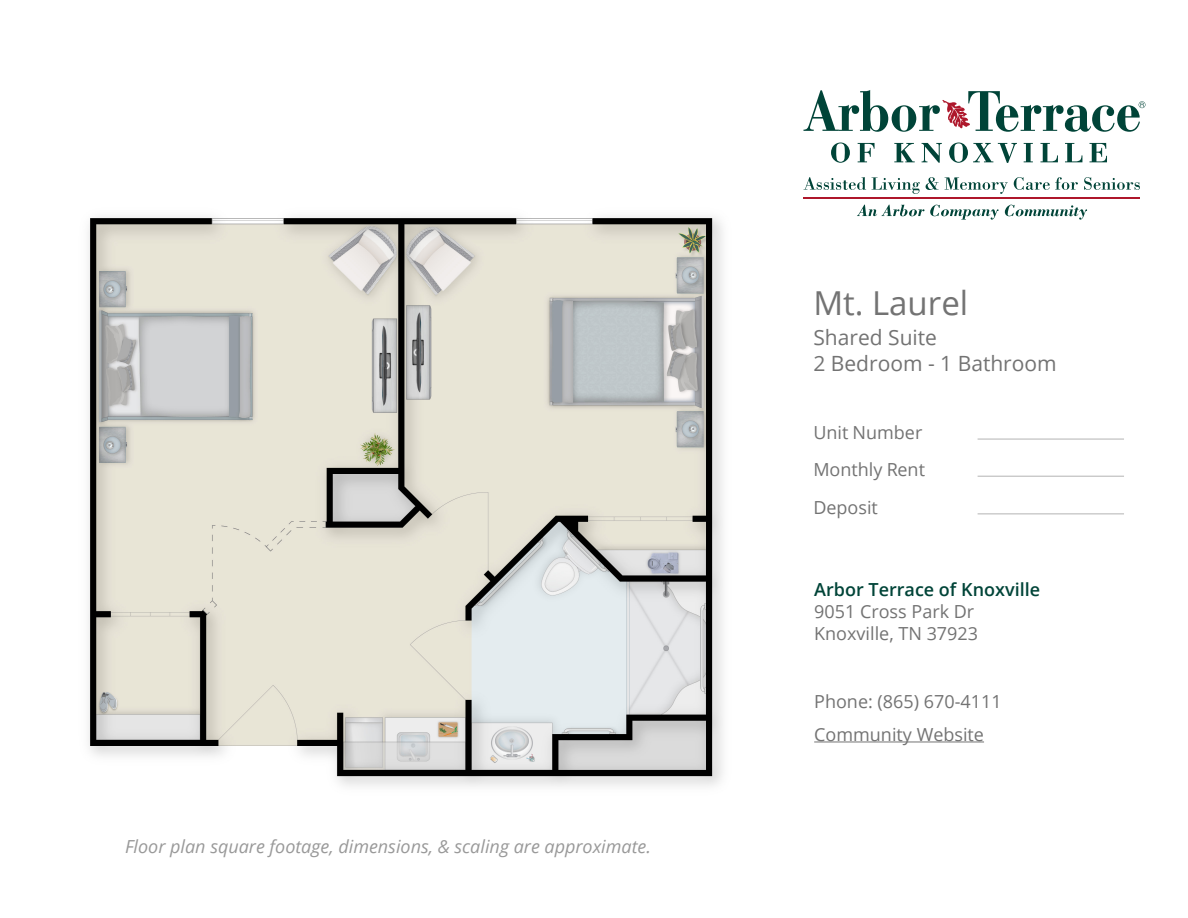
<style>
.page{position:relative;width:1188px;height:918px;background:#fff}
.page>*{position:absolute;margin:0;border:0;box-sizing:border-box;transform-origin:0 0}
.t1{font:33px "Open Sans";color:#737373}
.t2{font:21px/25.2px "Open Sans";color:#737373}
.t3{font:18px/37.3px "Open Sans";color:#737373}
.t4{font:italic 18px "Open Sans";color:#999}
.t5{font:600 18px "Open Sans";color:#004438}
</style>
<div class="page">
<hr style="left:978px;top:439px;width:146px;height:1px;background:#b3b3b3">
<hr style="left:978px;top:476px;width:146px;height:1px;background:#b3b3b3">
<hr style="left:978px;top:514px;width:146px;height:1px;background:#b3b3b3">
<img style="left:88px;top:216px;width:635px;height:571px">
<hr style="left:814px;top:742px;width:170px;height:1px;background:#737373">
<svg style="left:857px;top:205px;width:67px;height:11px"></svg>
<svg style="left:930px;top:205px;width:69px;height:15px"></svg>
<svg style="left:1005px;top:205px;width:82px;height:15px"></svg>
<hr style="left:804px;top:197px;width:336px;height:2px;background:#ae172b">
<svg style="left:804px;top:177px;width:62px;height:13px"></svg>
<svg style="left:872px;top:177px;width:48px;height:17px"></svg>
<svg style="left:926px;top:177px;width:13px;height:13px"></svg>
<svg style="left:945px;top:177px;width:63px;height:17px"></svg>
<svg style="left:1014px;top:177px;width:64px;height:13px"></svg>
<svg style="left:1084px;top:177px;width:56px;height:13px"></svg>
<svg style="left:831px;top:143px;width:19px;height:20px"></svg>
<svg style="left:858px;top:143px;width:17px;height:19px"></svg>
<svg style="left:894px;top:143px;width:21px;height:19px"></svg>
<svg style="left:922px;top:143px;width:20px;height:20px"></svg>
<svg style="left:949px;top:143px;width:68px;height:20px"></svg>
<svg style="left:1024px;top:143px;width:9px;height:19px"></svg>
<svg style="left:1040px;top:143px;width:18px;height:19px"></svg>
<svg style="left:1065px;top:143px;width:17px;height:19px"></svg>
<svg style="left:1090px;top:143px;width:17px;height:19px"></svg>
<svg style="left:803px;top:90px;width:342px;height:42px"></svg>
<p class="t4" style="left:125px;top:834px;width:527px">Floor plan square footage, dimensions, &amp; scaling are approximate.</p>
<h1 class="t1" style="left:813px;top:280px;width:156px">Mt. Laurel</h1>
<p class="t2" style="left:813px;top:325px;width:245px">Shared Suite<br>2 Bedroom - 1 Bathroom</p>
<p class="t3" style="left:813px;top:413px;width:113px">Unit Number<br>Monthly Rent<br>Deposit</p>
<p class="t5" style="left:814px;top:577px;width:227px">Arbor Terrace of Knoxville</p>
<p class="t3" style="left:814px;top:600px;width:165px;line-height:21.6px">9051 Cross Park Dr<br>Knoxville, TN 37923</p>
<p class="t3" style="left:814px;top:682px;width:189px">Phone: (865) 670-4111</p>
<p class="t3" style="left:814px;top:715px;width:171px">Community Website</p>
</div>
